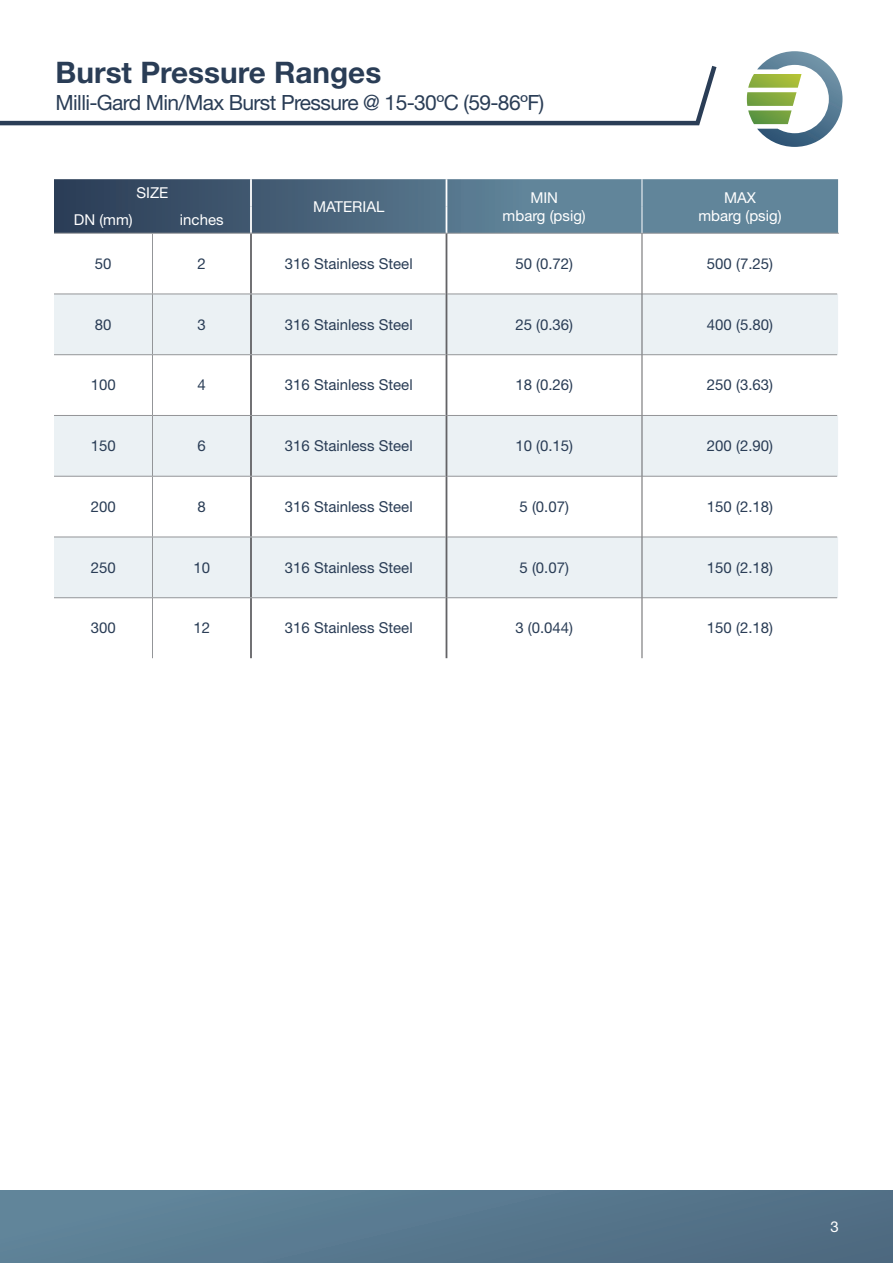
<style>
.page{position:relative;width:893px;height:1263px;background:#fff}
.page>*{position:absolute;margin:0;border:0;box-sizing:border-box;transform-origin:0 0}
.t1{font:700 29.7px "Helvetica Neue LT Pro";color:#2a3d56}
.t2{font:21px "Helvetica Neue LT Pro";letter-spacing:-.03em;color:#2a3d56}
.t3{font:15px "Helvetica Neue LT Pro";color:#2a3d56}
.t4{font:15px/18px "Helvetica Neue LT Pro";color:#fff;text-align:center}
</style>
<div class="page">
<div style="left:0;top:1190px;width:893px;height:73px;background:linear-gradient(to right,#61859b,#4f6b82)"></div>
<svg style="left:747px;top:51px;width:95px;height:96px"></svg>
<svg style="left:0;top:65px;width:717px;height:61px"></svg>
<svg style="left:54px;top:294px;width:784px;height:304px;fill:#ebf1f4"></svg>
<svg style="left:54px;top:355px;width:784px;height:60px"></svg>
<hr style="left:446px;top:233px;width:196px;height:1px;background:#939598">
<hr style="left:642px;top:233px;width:197px;height:1px;background:#939598">
<hr style="left:447px;top:294px;width:195px;height:1px;background:#939598">
<hr style="left:642px;top:294px;width:195px;height:1px;background:#939598">
<hr style="left:447px;top:354px;width:195px;height:1px;background:#939598">
<hr style="left:642px;top:354px;width:195px;height:1px;background:#939598">
<hr style="left:447px;top:415px;width:195px;height:1px;background:#939598">
<hr style="left:642px;top:415px;width:195px;height:1px;background:#939598">
<hr style="left:447px;top:476px;width:195px;height:1px;background:#939598">
<hr style="left:642px;top:476px;width:195px;height:1px;background:#939598">
<hr style="left:447px;top:537px;width:195px;height:1px;background:#939598">
<hr style="left:642px;top:537px;width:195px;height:1px;background:#939598">
<hr style="left:447px;top:597px;width:195px;height:1px;background:#939598">
<hr style="left:642px;top:597px;width:195px;height:1px;background:#939598">
<hr style="left:446px;top:233px;width:1px;height:61px;background:#636366">
<hr style="left:446px;top:294px;width:1px;height:61px;background:#636366">
<hr style="left:446px;top:355px;width:1px;height:60px;background:#636366">
<hr style="left:446px;top:415px;width:1px;height:61px;background:#636366">
<hr style="left:446px;top:476px;width:1px;height:61px;background:#636366">
<hr style="left:446px;top:537px;width:1px;height:61px;background:#636366">
<hr style="left:446px;top:598px;width:1px;height:60px;background:#636366">
<hr style="left:250px;top:233px;width:2px;height:61px;background:#636366">
<hr style="left:250px;top:294px;width:2px;height:60px;background:#636366">
<hr style="left:250px;top:355px;width:2px;height:60px;background:#636366">
<hr style="left:250px;top:416px;width:2px;height:60px;background:#636366">
<hr style="left:250px;top:476px;width:2px;height:61px;background:#636366">
<hr style="left:250px;top:537px;width:2px;height:60px;background:#636366">
<hr style="left:250px;top:598px;width:2px;height:60px;background:#636366">
<hr style="left:152px;top:233px;width:1px;height:61px;background:#939598">
<hr style="left:152px;top:294px;width:1px;height:60px;background:#939598">
<hr style="left:152px;top:355px;width:1px;height:60px;background:#939598">
<hr style="left:152px;top:416px;width:1px;height:60px;background:#939598">
<hr style="left:152px;top:476px;width:1px;height:61px;background:#939598">
<hr style="left:152px;top:537px;width:1px;height:60px;background:#939598">
<hr style="left:152px;top:598px;width:1px;height:60px;background:#939598">
<hr style="left:251px;top:294px;width:195px;height:1px;background:#939598">
<hr style="left:251px;top:415px;width:195px;height:1px;background:#939598">
<hr style="left:251px;top:537px;width:195px;height:1px;background:#939598">
<hr style="left:54px;top:233px;width:98px;height:1px;background:#939598">
<hr style="left:152px;top:233px;width:99px;height:1px;background:#939598">
<hr style="left:54px;top:294px;width:98px;height:1px;background:#939598">
<hr style="left:152px;top:294px;width:99px;height:1px;background:#939598">
<hr style="left:54px;top:354px;width:98px;height:1px;background:#939598">
<hr style="left:152px;top:354px;width:99px;height:1px;background:#939598">
<hr style="left:54px;top:415px;width:98px;height:1px;background:#939598">
<hr style="left:152px;top:415px;width:99px;height:1px;background:#939598">
<hr style="left:54px;top:476px;width:98px;height:1px;background:#939598">
<hr style="left:152px;top:476px;width:99px;height:1px;background:#939598">
<hr style="left:54px;top:537px;width:98px;height:1px;background:#939598">
<hr style="left:152px;top:537px;width:99px;height:1px;background:#939598">
<hr style="left:54px;top:597px;width:98px;height:1px;background:#939598">
<hr style="left:152px;top:597px;width:99px;height:1px;background:#939598">
<hr style="left:251px;top:233px;width:195px;height:1px;background:#939598">
<hr style="left:251px;top:354px;width:195px;height:1px;background:#939598">
<hr style="left:251px;top:476px;width:195px;height:1px;background:#939598">
<hr style="left:251px;top:597px;width:195px;height:1px;background:#939598">
<svg style="left:54px;top:179px;width:784px;height:54px;background:#526f85"></svg>
<hr style="left:642px;top:233px;width:1px;height:61px;background:#636366">
<hr style="left:642px;top:294px;width:1px;height:61px;background:#636366">
<hr style="left:642px;top:355px;width:1px;height:60px;background:#636366">
<hr style="left:642px;top:415px;width:1px;height:61px;background:#636366">
<hr style="left:642px;top:476px;width:1px;height:61px;background:#636366">
<hr style="left:642px;top:537px;width:1px;height:61px;background:#636366">
<hr style="left:642px;top:598px;width:1px;height:60px;background:#636366">
<h1 class="t1" style="left:56px;top:54px;width:327px">Burst Pressure Ranges</h1>
<h2 class="t2" style="left:56px;top:89px;width:490px">Milli-Gard Min/Max Burst Pressure @ 15-30ºC (59-86ºF)</h2>
<p class="t4" style="left:137px;top:183px;width:33px">SIZE</p>
<p class="t4" style="left:313px;top:197px;width:73px">MATERIAL</p>
<p class="t4" style="left:503px;top:188px;width:85px">MIN<br>mbarg (psig)</p>
<p class="t4" style="left:724px;top:188px;width:33px">MAX</p>
<p class="t4" style="left:74px;top:210px;width:60px">DN (mm)</p>
<p class="t4" style="left:698px;top:206px;width:85px">mbarg (psig)</p>
<p class="t4" style="left:180px;top:210px;width:45px">inches</p>
<p class="t3" style="left:95px;top:254px;width:18px">50</p>
<p class="t3" style="left:198px;top:254px;width:10px">2</p>
<p class="t3" style="left:285px;top:254px;width:129px">316 Stainless Steel</p>
<p class="t3" style="left:515px;top:254px;width:59px">50 (0.72)</p>
<p class="t3" style="left:707px;top:254px;width:68px">500 (7.25)</p>
<p class="t3" style="left:95px;top:315px;width:18px">80</p>
<p class="t3" style="left:198px;top:315px;width:10px">3</p>
<p class="t3" style="left:285px;top:315px;width:129px">316 Stainless Steel</p>
<p class="t3" style="left:515px;top:315px;width:59px">25 (0.36)</p>
<p class="t3" style="left:707px;top:315px;width:68px">400 (5.80)</p>
<p class="t3" style="left:91px;top:376px;width:27px">100</p>
<p class="t3" style="left:198px;top:376px;width:10px">4</p>
<p class="t3" style="left:285px;top:376px;width:129px">316 Stainless Steel</p>
<p class="t3" style="left:515px;top:376px;width:59px">18 (0.26)</p>
<p class="t3" style="left:707px;top:376px;width:68px">250 (3.63)</p>
<p class="t3" style="left:91px;top:437px;width:27px">150</p>
<p class="t3" style="left:198px;top:437px;width:10px">6</p>
<p class="t3" style="left:285px;top:437px;width:129px">316 Stainless Steel</p>
<p class="t3" style="left:515px;top:437px;width:59px">10 (0.15)</p>
<p class="t3" style="left:707px;top:437px;width:68px">200 (2.90)</p>
<p class="t3" style="left:91px;top:497px;width:27px">200</p>
<p class="t3" style="left:198px;top:497px;width:10px">8</p>
<p class="t3" style="left:285px;top:497px;width:129px">316 Stainless Steel</p>
<p class="t3" style="left:519px;top:497px;width:51px">5 (0.07)</p>
<p class="t3" style="left:707px;top:497px;width:68px">150 (2.18)</p>
<p class="t3" style="left:91px;top:558px;width:27px">250</p>
<p class="t3" style="left:193px;top:558px;width:18px">10</p>
<p class="t3" style="left:285px;top:558px;width:129px">316 Stainless Steel</p>
<p class="t3" style="left:519px;top:558px;width:51px">5 (0.07)</p>
<p class="t3" style="left:707px;top:558px;width:68px">150 (2.18)</p>
<p class="t3" style="left:91px;top:619px;width:27px">300</p>
<p class="t3" style="left:193px;top:619px;width:18px">12</p>
<p class="t3" style="left:285px;top:619px;width:129px">316 Stainless Steel</p>
<p class="t3" style="left:515px;top:619px;width:59px">3 (0.044)</p>
<p class="t3" style="left:707px;top:619px;width:68px">150 (2.18)</p>
<p class="t4" style="left:831px;top:1217px;width:10px">3</p>
</div>
